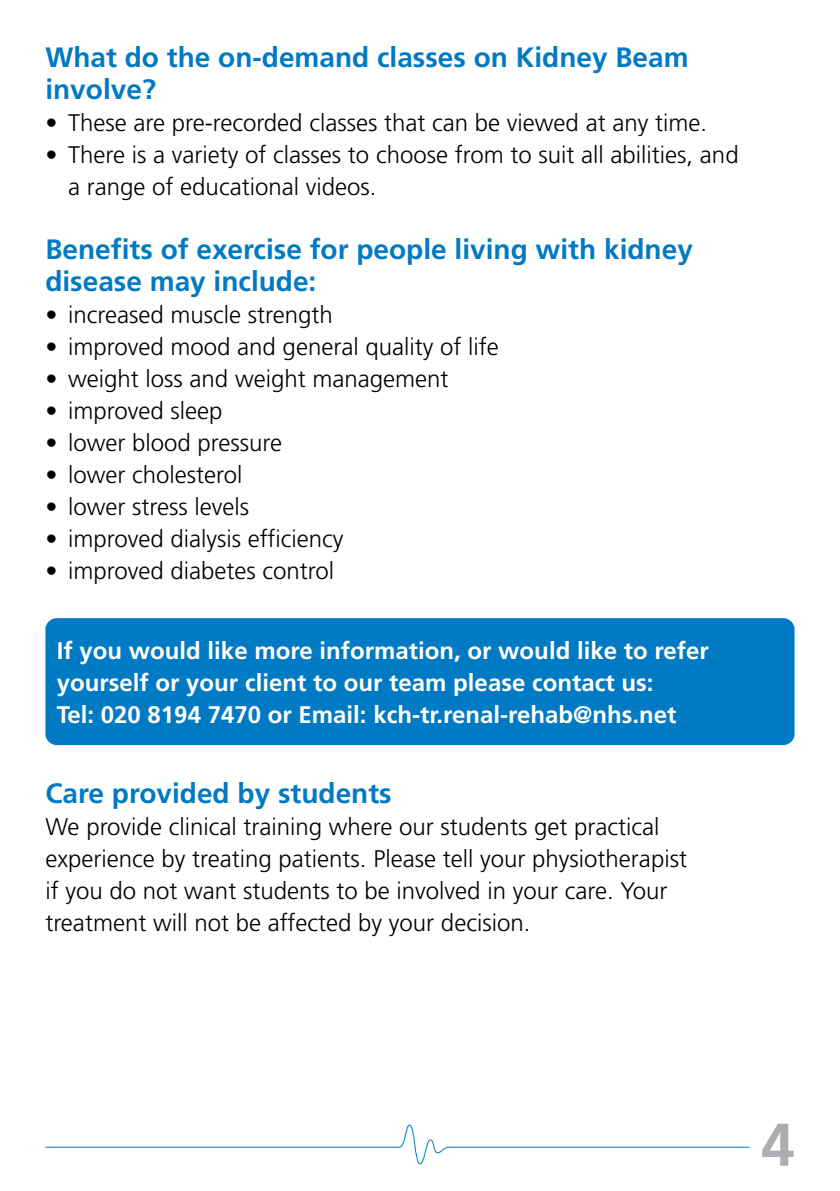
<style>
.page{position:relative;width:840px;height:1191px;background:#fff}
.page>*{position:absolute;margin:0;border:0;box-sizing:border-box;transform-origin:0 0}
.t1{font:700 60px "Frutiger";color:#abadb0}
.t2{font:700 28px/32px "Frutiger";color:#007ac2}
.t3{font:300 24px/32px "Frutiger";color:#000}
.t4{font:700 24px/32px "Frutiger";color:#fff}
</style>
<div class="page">
<svg style="left:45px;top:1124px;width:705px;height:40px"></svg>
<div style="left:45px;top:618px;width:749px;height:127px;background:#007ac2;border-radius:11px"></div>
<p class="t2" style="left:45px;top:41px;width:644px">What do the on-demand classes on Kidney Beam involve?</p>
<p class="t3" style="left:45px;top:107px;width:663px">• These are pre-recorded classes that can be viewed at any time.</p>
<p class="t3" style="left:68px;top:139px;width:671px;text-indent:-23px">• There is a variety of classes to choose from to suit all abilities, and a range of educational videos.</p>
<p class="t2" style="left:45px;top:233px;width:648px">Benefits of exercise for people living with kidney disease may include:</p>
<p class="t3" style="left:45px;top:299px;width:289px">• increased muscle strength</p>
<p class="t3" style="left:45px;top:331px;width:454px">• improved mood and general quality of life</p>
<p class="t3" style="left:45px;top:363px;width:404px">• weight loss and weight management</p>
<p class="t3" style="left:45px;top:395px;width:178px">• improved sleep</p>
<p class="t3" style="left:45px;top:427px;width:238px">• lower blood pressure</p>
<p class="t3" style="left:45px;top:459px;width:198px">• lower cholesterol</p>
<p class="t3" style="left:45px;top:491px;width:205px">• lower stress levels</p>
<p class="t3" style="left:45px;top:523px;width:299px">• improved dialysis efficiency</p>
<p class="t3" style="left:45px;top:555px;width:290px">• improved diabetes control</p>
<p class="t4" style="left:57px;top:634px;width:653px">If you would like more information, or would like to refer yourself or your client to our team please contact us:<br>Tel: 020 8194 7470 or Email: kch-tr.renal-rehab@nhs.net</p>
<p class="t2" style="left:45px;top:777px;width:347px">Care provided by students</p>
<p class="t3" style="left:45px;top:811px;width:642px">We provide clinical training where our students get practical experience by treating patients. Please tell your physiotherapist if you do not want students to be involved in your care. Your treatment will not be affected by your decision.</p>
<h1 class="t1" style="left:760px;top:1109px;width:35px">4</h1>
</div>
